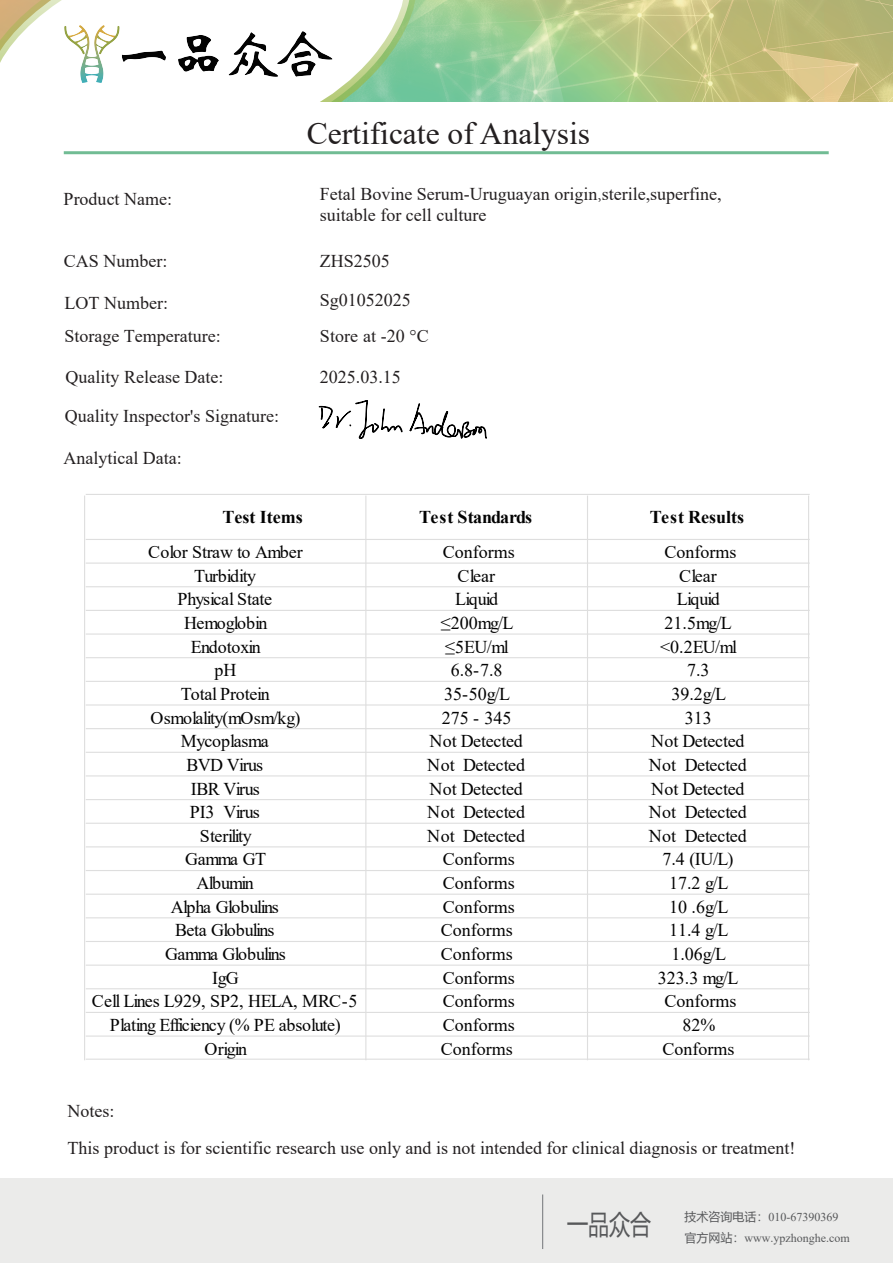
<style>
.page{position:relative;width:893px;height:1263px;background:#fff}
.page>*{position:absolute;margin:0;border:0;box-sizing:border-box;transform-origin:0 0}
.t1{font:31.5px "Times New Roman";color:#231f20}
.t2{font:27.3px "Microsoft Ya Hei";color:#57585a;scale:.77 1}
.t3{font:18px "Times New Roman";letter-spacing:-.005em;color:#030303}
.t4{font:18px/21.6px "Times New Roman";color:#231f20}
.t5{font:18px "Times New Roman";letter-spacing:-.025em;color:#030303}
.t6{font:18px "Times New Roman";letter-spacing:-.035em;color:#030303}
.t7{font:18px "Times New Roman";letter-spacing:-.04em;color:#030303}
.t8{font:18px "Times New Roman";letter-spacing:-.06em;color:#030303}
.t9{font:700 18px "Times New Roman";color:#030303}
.t10{font:700 18px "Times New Roman";letter-spacing:-.02em;color:#030303}
.t11{font:18px "Times New Roman";letter-spacing:-.075em;color:#030303}
.t12{font:12px "Times New Roman";color:#57585a}
.s1{font-family:"Adobe Song Std";font-weight:300}
.s2{font-family:"Microsoft Ya Hei"}
</style>
<div class="page">
<hr style="left:64px;top:151px;width:765px;height:3px;background:#71bc94">
<img style="left:423px;top:0;width:470px;height:102px">
<svg style="left:0;top:0;width:423px;height:102px"></svg>
<img style="left:48px;top:1px;width:297px;height:100px">
<div style="left:0;top:1179px;width:893px;height:84px;background:#ebebea"></div>
<hr style="left:542px;top:1194px;width:1px;height:55px;background:#808285">
<hr style="left:86px;top:494px;width:724px;height:1px;background:#dedede">
<hr style="left:86px;top:539px;width:724px;height:1px;background:#dedede">
<hr style="left:86px;top:562px;width:724px;height:2px;background:#dedede">
<hr style="left:86px;top:586px;width:724px;height:1px;background:#dedede">
<hr style="left:86px;top:610px;width:724px;height:1px;background:#dedede">
<hr style="left:86px;top:633px;width:724px;height:2px;background:#dedede">
<hr style="left:86px;top:657px;width:724px;height:1px;background:#dedede">
<hr style="left:86px;top:681px;width:724px;height:1px;background:#dedede">
<hr style="left:86px;top:704px;width:724px;height:1px;background:#dedede">
<hr style="left:86px;top:728px;width:724px;height:1px;background:#dedede">
<hr style="left:86px;top:752px;width:724px;height:1px;background:#dedede">
<hr style="left:86px;top:775px;width:724px;height:1px;background:#dedede">
<hr style="left:86px;top:799px;width:724px;height:1px;background:#dedede">
<hr style="left:86px;top:823px;width:724px;height:1px;background:#dedede">
<hr style="left:86px;top:846px;width:724px;height:1px;background:#dedede">
<hr style="left:86px;top:870px;width:724px;height:1px;background:#dedede">
<hr style="left:86px;top:894px;width:724px;height:1px;background:#dedede">
<hr style="left:86px;top:917px;width:724px;height:1px;background:#dedede">
<hr style="left:86px;top:941px;width:724px;height:1px;background:#dedede">
<hr style="left:86px;top:964px;width:724px;height:2px;background:#dedede">
<hr style="left:86px;top:988px;width:724px;height:1px;background:#dedede">
<hr style="left:86px;top:1012px;width:724px;height:1px;background:#dedede">
<hr style="left:86px;top:1035px;width:724px;height:2px;background:#dedede">
<hr style="left:86px;top:1058px;width:724px;height:2px;background:#dedede">
<hr style="left:84px;top:495px;width:1px;height:565px;background:#dedede">
<hr style="left:365px;top:495px;width:1px;height:565px;background:#dedede">
<hr style="left:587px;top:495px;width:1px;height:565px;background:#dedede">
<hr style="left:808px;top:495px;width:1px;height:565px;background:#dedede">
<svg style="left:319px;top:400px;width:83px;height:39px"></svg>
<svg style="left:410px;top:404px;width:76px;height:34px"></svg>
<p class="t4" style="left:64px;top:187px;width:110px">Product Name:</p>
<p class="t4" style="left:64px;top:250px;width:105px">CAS Number:</p>
<p class="t4" style="left:65px;top:292px;width:105px">LOT Number:</p>
<h1 class="t1" style="left:307px;top:111px;width:285px">Certificate of Analysis</h1>
<p class="t4" style="left:320px;top:182px;width:403px">Fetal Bovine Serum-Uruguayan origin<span class="s1">,</span>sterile,superfine, suitable for cell culture</p>
<p class="t4" style="left:320px;top:250px;width:72px">ZHS2505</p>
<p class="t4" style="left:320px;top:289px;width:93px">Sg01052025</p>
<p class="t4" style="left:64px;top:324px;width:158px">Storage Temperature:</p>
<p class="t4" style="left:320px;top:324px;width:110px">Store at -20 °C</p>
<p class="t4" style="left:65px;top:357px;width:216px;line-height:39.3px">Quality Release Date:<br>Quality Inspector's Signature:</p>
<p class="t4" style="left:63px;top:447px;width:120px">Analytical Data:</p>
<p class="t4" style="left:320px;top:365px;width:82px">2025.03.15</p>
<p class="t9" style="left:222px;top:504px;width:82px">Test Items</p>
<p class="t10" style="left:419px;top:504px;width:114px">Test Standards</p>
<p class="t9" style="left:650px;top:504px;width:96px">Test Results</p>
<p class="t3" style="left:148px;top:539px;width:156px">Color Straw to Amber</p>
<p class="t3" style="left:443px;top:539px;width:74px">Conforms</p>
<p class="t3" style="left:665px;top:539px;width:74px">Conforms</p>
<p class="t7" style="left:194px;top:563px;width:63px">Turbidity</p>
<p class="t3" style="left:458px;top:563px;width:39px">Clear</p>
<p class="t3" style="left:679px;top:563px;width:39px">Clear</p>
<p class="t3" style="left:177px;top:587px;width:96px">Physical State</p>
<p class="t3" style="left:455px;top:587px;width:44px">Liquid</p>
<p class="t3" style="left:677px;top:587px;width:44px">Liquid</p>
<p class="t6" style="left:184px;top:610px;width:85px">Hemoglobin</p>
<p class="t3" style="left:441px;top:610px;width:74px">≤200mg/L</p>
<p class="t3" style="left:665px;top:610px;width:69px">21.5mg/L</p>
<p class="t7" style="left:191px;top:634px;width:71px">Endotoxin</p>
<p class="t3" style="left:445px;top:634px;width:65px">≤5EU/ml</p>
<p class="t3" style="left:660px;top:634px;width:79px">&lt;0.2EU/ml</p>
<p class="t3" style="left:215px;top:657px;width:23px">pH</p>
<p class="t3" style="left:451px;top:657px;width:53px">6.8-7.8</p>
<p class="t3" style="left:687px;top:657px;width:24px">7.3</p>
<p class="t3" style="left:181px;top:681px;width:90px">Total Protein</p>
<p class="t3" style="left:444px;top:681px;width:68px">35-50g/L</p>
<p class="t3" style="left:671px;top:681px;width:56px">39.2g/L</p>
<p class="t3" style="left:150px;top:705px;width:152px">Osmolality(mOsm/kg)</p>
<p class="t3" style="left:442px;top:705px;width:71px">275 - 345</p>
<p class="t3" style="left:685px;top:705px;width:29px">313</p>
<p class="t3" style="left:181px;top:728px;width:89px">Mycoplasma</p>
<p class="t3" style="left:429px;top:728px;width:95px">Not Detected</p>
<p class="t3" style="left:651px;top:728px;width:95px">Not Detected</p>
<p class="t7" style="left:186px;top:752px;width:78px">BVD Virus</p>
<p class="t3" style="left:427px;top:752px;width:99px">Not Detected</p>
<p class="t3" style="left:649px;top:752px;width:99px">Not Detected</p>
<p class="t6" style="left:191px;top:776px;width:70px">IBR Virus</p>
<p class="t3" style="left:429px;top:776px;width:95px">Not Detected</p>
<p class="t3" style="left:651px;top:776px;width:95px">Not Detected</p>
<p class="t5" style="left:190px;top:799px;width:72px">PI3 Virus</p>
<p class="t3" style="left:427px;top:799px;width:99px">Not Detected</p>
<p class="t3" style="left:649px;top:799px;width:99px">Not Detected</p>
<p class="t5" style="left:200px;top:823px;width:53px">Sterility</p>
<p class="t3" style="left:427px;top:823px;width:99px">Not Detected</p>
<p class="t3" style="left:649px;top:823px;width:99px">Not Detected</p>
<p class="t3" style="left:185px;top:847px;width:82px">Gamma GT</p>
<p class="t3" style="left:443px;top:847px;width:74px">Conforms</p>
<p class="t3" style="left:662px;top:847px;width:73px">7.4 (IU/L)</p>
<p class="t11" style="left:197px;top:870px;width:59px">Albumin</p>
<p class="t3" style="left:443px;top:870px;width:74px">Conforms</p>
<p class="t3" style="left:669px;top:870px;width:61px">17.2 g/L</p>
<p class="t8" style="left:171px;top:894px;width:110px">Alpha Globulins</p>
<p class="t3" style="left:443px;top:894px;width:74px">Conforms</p>
<p class="t3" style="left:669px;top:894px;width:61px">10 .6g/L</p>
<p class="t7" style="left:175px;top:918px;width:101px">Beta Globulins</p>
<p class="t3" style="left:441px;top:918px;width:74px">Conforms</p>
<p class="t3" style="left:669px;top:918px;width:61px">11.4 g/L</p>
<p class="t8" style="left:165px;top:941px;width:122px">Gamma Globulins</p>
<p class="t3" style="left:441px;top:941px;width:74px">Conforms</p>
<p class="t3" style="left:671px;top:941px;width:56px">1.06g/L</p>
<p class="t3" style="left:212px;top:965px;width:28px">IgG</p>
<p class="t3" style="left:443px;top:965px;width:74px">Conforms</p>
<p class="t3" style="left:658px;top:965px;width:82px">323.3 mg/L</p>
<p class="t6" style="left:92px;top:989px;width:267px">Cell Lines L929, SP2, HELA, MRC-5</p>
<p class="t3" style="left:443px;top:989px;width:74px">Conforms</p>
<p class="t3" style="left:665px;top:989px;width:74px">Conforms</p>
<p class="t5" style="left:110px;top:1012px;width:233px">Plating Efficiency (% PE absolute)</p>
<p class="t3" style="left:443px;top:1012px;width:74px">Conforms</p>
<p class="t3" style="left:683px;top:1012px;width:34px">82%</p>
<p class="t3" style="left:204px;top:1036px;width:44px">Origin</p>
<p class="t3" style="left:441px;top:1036px;width:74px">Conforms</p>
<p class="t3" style="left:662px;top:1036px;width:74px">Conforms</p>
<p class="t4" style="left:68px;top:1091px;width:729px;line-height:37.5px">Notes:<br>This product is for scientific research use only and is not intended for clinical diagnosis or treatment!</p>
<h2 class="t2" style="left:567px;top:1206px;width:111px">一品众合</h2>
<p class="t12" style="left:684px;top:1209px;width:155px"><span class="s2">技术咨询电话：</span>010-67390369</p>
<p class="t12" style="left:684px;top:1229px;width:167px"><span class="s2">官方网站：</span>www.ypzhonghe.com</p>
</div>
